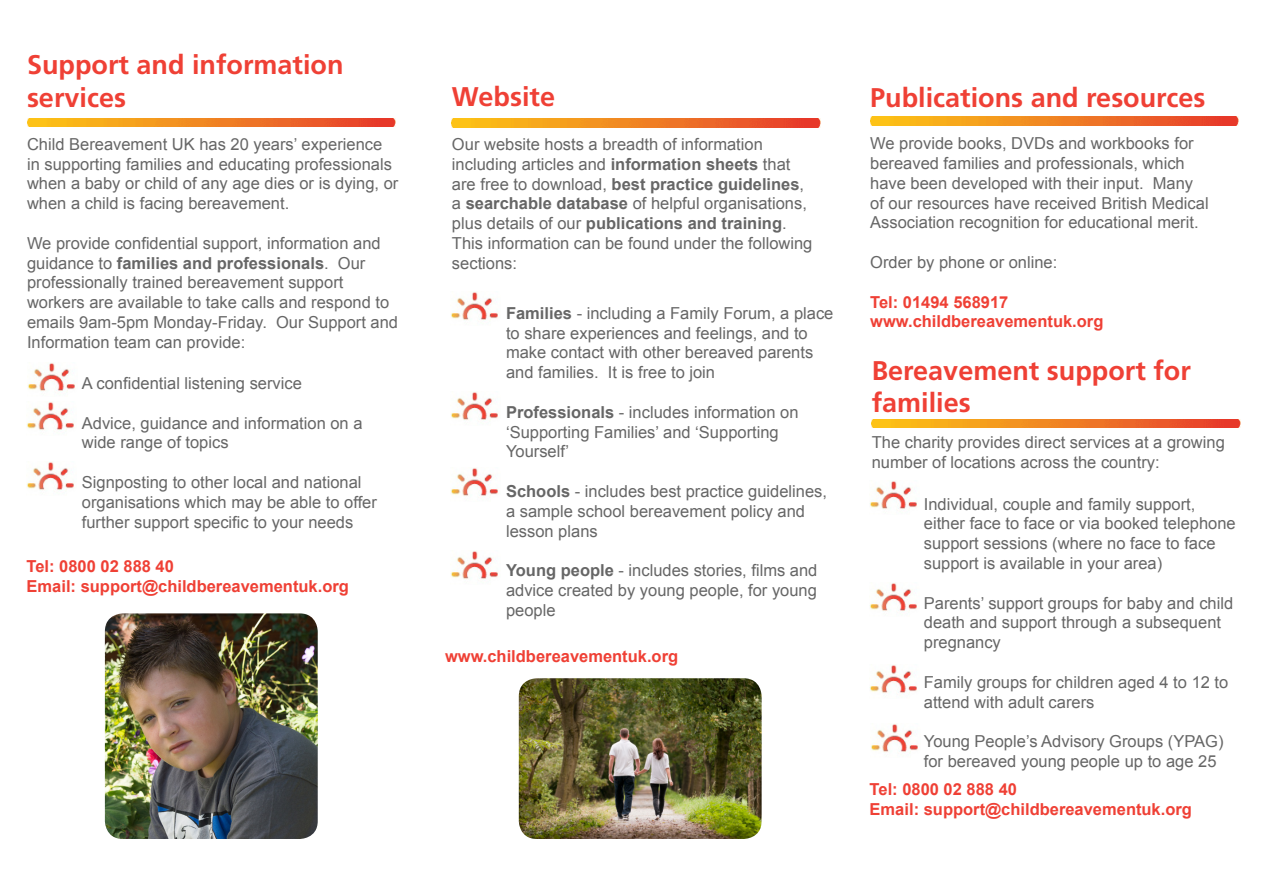
<style>
.page{position:relative;width:1263px;height:893px;background:#fff}
.page>*{position:absolute;margin:0;border:0;box-sizing:border-box;transform-origin:0 0}
.t1{font:700 27px/32.4px "Frutiger LT Std";color:#ef4035}
.t2{font:16.5px/19.8px "Arial";color:#666}
.t3{font:700 16.5px "Arial";color:#ef4035}
.s1{font-weight:700}
</style>
<div class="page">
<img style="left:27px;top:118px;width:368px;height:9px">
<img style="left:870px;top:117px;width:368px;height:9px">
<img style="left:452px;top:118px;width:368px;height:9px">
<img style="left:872px;top:419px;width:368px;height:9px">
<img style="left:28px;top:363px;width:47px;height:28px">
<img style="left:27px;top:402px;width:47px;height:28px">
<img style="left:27px;top:462px;width:47px;height:28px">
<img style="left:451px;top:292px;width:47px;height:28px">
<img style="left:451px;top:392px;width:47px;height:28px">
<img style="left:451px;top:468px;width:47px;height:28px">
<img style="left:451px;top:551px;width:47px;height:28px">
<img style="left:870px;top:481px;width:47px;height:28px">
<img style="left:870px;top:583px;width:47px;height:28px">
<img style="left:870px;top:665px;width:47px;height:28px">
<img style="left:871px;top:724px;width:47px;height:28px">
<img style="left:519px;top:678px;width:243px;height:161px">
<img style="left:105px;top:613px;width:213px;height:226px">
<p class="t1" style="left:27px;top:49px;width:318px">Support and information services</p>
<p class="t2" style="left:27px;top:134px;width:373px">Child Bereavement UK has 20 years’ experience in supporting families and educating professionals when a baby or child of any age dies or is dying, or when a child is facing bereavement.</p>
<p class="t2" style="left:27px;top:233px;width:373px">We provide confidential support, information and guidance to <span class="s1">families and professionals</span>. Our professionally trained bereavement support workers are available to take calls and respond to emails 9am-5pm Monday-Friday. Our Support and Information team can provide:</p>
<p class="t2" style="left:82px;top:373px;width:222px">A confidential listening service</p>
<p class="t2" style="left:82px;top:413px;width:282px">Advice, guidance and information on a wide range of topics</p>
<p class="t2" style="left:82px;top:472px;width:297px">Signposting to other local and national organisations which may be able to offer further support specific to your needs</p>
<p class="t3" style="left:27px;top:555px;width:149px">Tel: 0800 02 888 40</p>
<p class="t3" style="left:27px;top:575px;width:324px">Email: support@childbereavementuk.org</p>
<p class="t1" style="left:452px;top:81px;width:105px">Website</p>
<p class="t2" style="left:452px;top:135px;width:362px">Our website hosts a breadth of information including articles and <span class="s1">information sheets</span> that are free to download, <span class="s1">best practice guidelines</span>, a <span class="s1">searchable database</span> of helpful organisations, plus details of our <span class="s1">publications and training</span>.<br>This information can be found under the following sections:</p>
<p class="t2" style="left:506px;top:303px;width:329px"><span class="s1">Families</span> - including a Family Forum, a place to share experiences and feelings, and to make contact with other bereaved parents and families. It is free to join</p>
<p class="t2" style="left:506px;top:402px;width:294px"><span class="s1">Professionals</span> - includes information on ‘Supporting Families’ and ‘Supporting<br>Yourself’</p>
<p class="t2" style="left:506px;top:482px;width:322px"><span class="s1">Schools</span> - includes best practice guidelines, a sample school bereavement policy and lesson plans</p>
<p class="t2" style="left:506px;top:561px;width:313px;text-align:justify"><span class="s1">Young people</span> - includes stories, films and advice created by young people, for young people</p>
<p class="t3" style="left:445px;top:645px;width:235px">www.childbereavementuk.org</p>
<p class="t1" style="left:870px;top:82px;width:337px">Publications and resources</p>
<p class="t2" style="left:870px;top:134px;width:340px">We provide books, DVDs and workbooks for bereaved families and professionals, which have been developed with their input. Many of our resources have received British Medical Association recognition for educational merit.</p>
<p class="t2" style="left:870px;top:252px;width:189px">Order by phone or online:</p>
<p class="t3" style="left:870px;top:291px;width:140px">Tel: 01494 568917</p>
<p class="t3" style="left:870px;top:311px;width:235px">www.childbereavementuk.org</p>
<p class="t1" style="left:872px;top:354px;width:321px">Bereavement support for families</p>
<p class="t2" style="left:872px;top:433px;width:355px">The charity provides direct services at a growing number of locations across the country:</p>
<p class="t2" style="left:924px;top:494px;width:313px">Individual, couple and family support, either face to face or via booked telephone support sessions (where no face to face support is available in your area)</p>
<p class="t2" style="left:924px;top:593px;width:311px">Parents’ support groups for baby and child death and support through a subsequent pregnancy</p>
<p class="t2" style="left:924px;top:672px;width:306px">Family groups for children aged 4 to 12 to attend with adult carers</p>
<p class="t2" style="left:924px;top:732px;width:301px">Young People’s Advisory Groups (YPAG) for bereaved young people up to age 25</p>
<p class="t3" style="left:870px;top:778px;width:149px">Tel: 0800 02 888 40</p>
<p class="t3" style="left:870px;top:798px;width:324px">Email: support@childbereavementuk.org</p>
</div>
